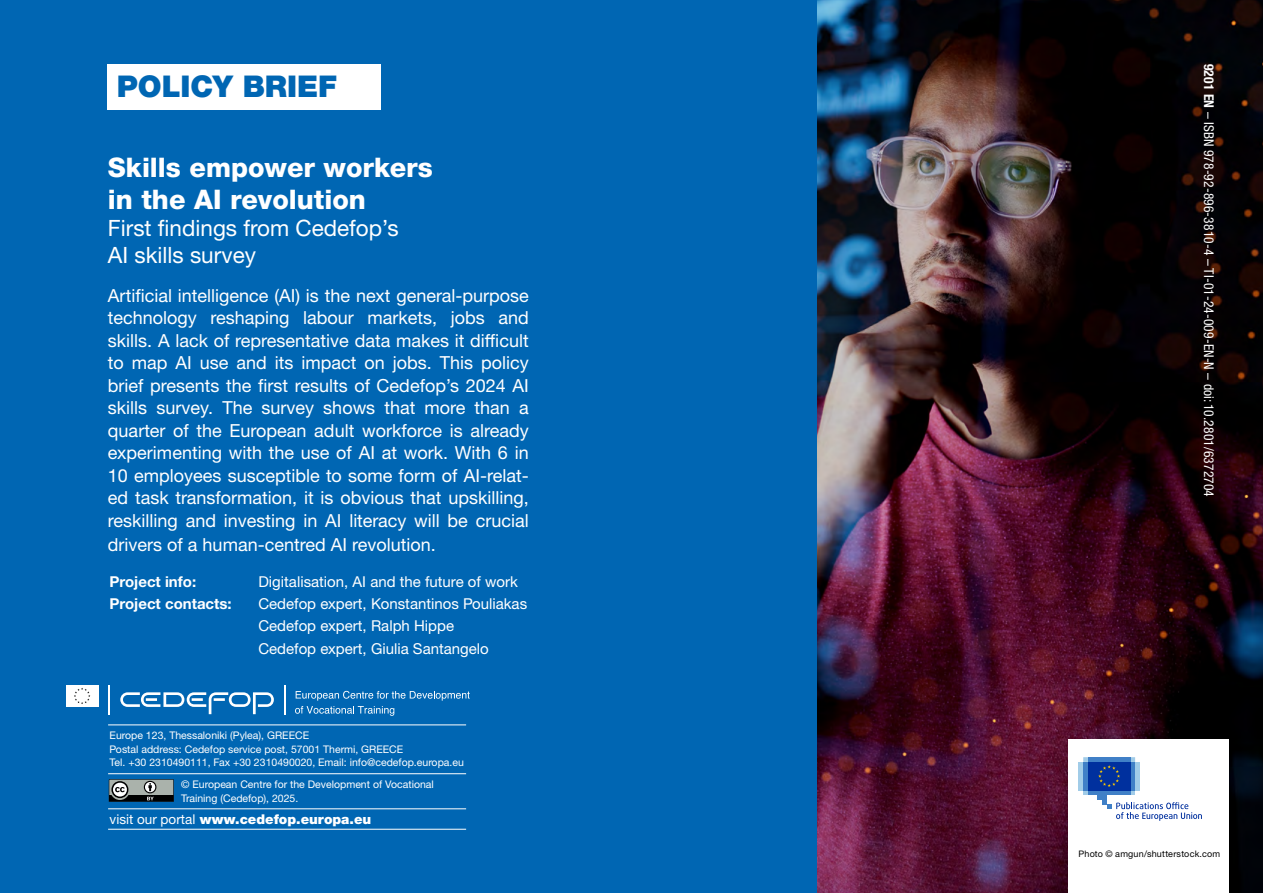
<style>
.page{position:relative;width:1263px;height:893px;background:#fff}
.page>*{position:absolute;margin:0;border:0;box-sizing:border-box;transform-origin:0 0}
.t1{font:900 30px "Helvetica Neue LTW1 G";color:#0066b3}
.t2{font:800 27px/32.4px "Helvetica Neue LTW1 G";color:#fff}
.t3{font:22.5px/27px "Helvetica Neue LTW1 G";color:#fff}
.t4{font:18px/22.6px "Helvetica Neue LTW1 G";color:#fff;text-align:justify}
.t5{font:15px/22.2px "Helvetica Neue LTW1 G";color:#fff}
.t6{font:700 15px "Helvetica Neue LTW1 G";color:#fff}
.t7{font:condensed 13.5px "Helvetica Neue LTW1 G";letter-spacing:.01em;color:#fff}
.t8{font:900 13.5px "Helvetica Neue LTW1 G";color:#fff}
.t9{font:10.5px/13.5px "Helvetica Neue LTW1 G";color:#fff}
.t10{font:9px "Helvetica Neue LTW1 G";letter-spacing:.025em;color:#000}
.s1{font-weight:400}
.s2{font-weight:700}
</style>
<div class="page">
<img style="left:816px;top:0;width:447px;height:893px">
<div style="left:1068px;top:739px;width:161px;height:154px;background:#fff"></div>
<div style="left:1083px;top:790px;width:52px;height:5px;background:#a1cce8"></div>
<div style="left:1088px;top:790px;width:42px;height:5px;background:#4080c7"></div>
<div style="left:1130px;top:762px;width:5px;height:28px;background:#4080c7"></div>
<div style="left:1135px;top:762px;width:5px;height:28px;background:#a1cce8"></div>
<div style="left:1083px;top:762px;width:5px;height:28px;background:#4080c7"></div>
<div style="left:1078px;top:762px;width:5px;height:28px;background:#a1cce8"></div>
<div style="left:1097px;top:790px;width:10px;height:10px;background:#4080c7"></div>
<div style="left:1102px;top:790px;width:5px;height:14px;background:#4080c7"></div>
<div style="left:1088px;top:762px;width:42px;height:28px;background:#00309e"></div>
<svg style="left:1083px;top:757px;width:52px;height:30px"></svg>
<svg style="left:1107px;top:802px;width:95px;height:19px"></svg>
<div style="left:0;top:0;width:816px;height:893px;background:#0066b3"></div>
<div style="left:107px;top:64px;width:273px;height:45px;background:#fff"></div>
<hr style="left:108px;top:724px;width:358px;height:1px;background:#fff">
<hr style="left:108px;top:773px;width:358px;height:1px;background:#fff">
<hr style="left:108px;top:808px;width:358px;height:1px;background:#fff">
<hr style="left:108px;top:829px;width:358px;height:1px;background:#fff">
<div style="left:66px;top:685px;width:32px;height:22px;background:#fff"></div>
<svg style="left:74px;top:688px;width:16px;height:16px"></svg>
<svg style="left:120px;top:692px;width:154px;height:22px"></svg>
<svg style="left:284px;top:685px;width:1px;height:29px"></svg>
<svg style="left:109px;top:685px;width:1px;height:29px"></svg>
<svg style="left:295px;top:691px;width:175px;height:25px"></svg>
<svg style="left:109px;top:779px;width:65px;height:23px"></svg>
<h1 class="t1" style="left:117px;top:68px;width:222px">POLICY BRIEF</h1>
<h2 class="t2" style="left:108px;top:151px;width:326px">Skills empower workers in the AI revolution</h2>
<p class="t3" style="left:108px;top:214px;width:292px">First findings from Cedefop’s<br>AI skills survey</p>
<p class="t4" style="left:108px;top:284px;width:422px">Artificial intelligence (AI) is the next general-purpose technology reshaping labour markets, jobs and skills. A lack of representative data makes it difficult to map AI use and its impact on jobs. This policy brief presents the first results of Cedefop’s 2024 AI skills survey. The survey shows that more than a quarter of the European adult workforce is already experimenting with the use of AI at work. With 6 in 10 employees susceptible to some form of AI-relat&shy;ed task transformation, it is obvious that upskilling, reskilling and investing in AI literacy will be crucial drivers of a human-centred AI revolution.</p>
<p class="t6" style="left:110px;top:572px;width:88px">Project info:</p>
<p class="t5" style="left:258px;top:570px;width:261px">Digitalisation, AI and the future of work</p>
<p class="t6" style="left:110px;top:595px;width:124px">Project contacts:</p>
<p class="t5" style="left:258px;top:593px;width:270px">Cedefop expert, Konstantinos Pouliakas<br>Cedefop expert, Ralph Hippe<br>Cedefop expert, Giulia Santangelo</p>
<p class="t9" style="left:110px;top:729px;width:356px">Europe 123, Thessaloniki (Pylea), GREECE<br>Postal address: Cedefop service post, 57001 Thermi, GREECE<br>Tel. +30 2310490111, Fax +30 2310490020, Email: info@cedefop.europa.eu</p>
<p class="t9" style="left:181px;top:778px;width:254px">© European Centre for the Development of Vocational<br>Training (Cedefop), 2025.</p>
<p class="t8" style="left:110px;top:811px;width:263px"><span class="s1">visit our portal</span> www.cedefop.europa.eu</p>
<p class="t7" style="left:1217px;top:64px;width:435px;rotate:90deg"><span class="s2">9201 EN</span> – ISBN 978-92-896-3810-4 – TI-01-24-009-EN-N – doi:10.2801/6372704</p>
<p class="t10" style="left:1078px;top:848px;width:143px">Photo © amgun/shutterstock.com</p>
</div>
